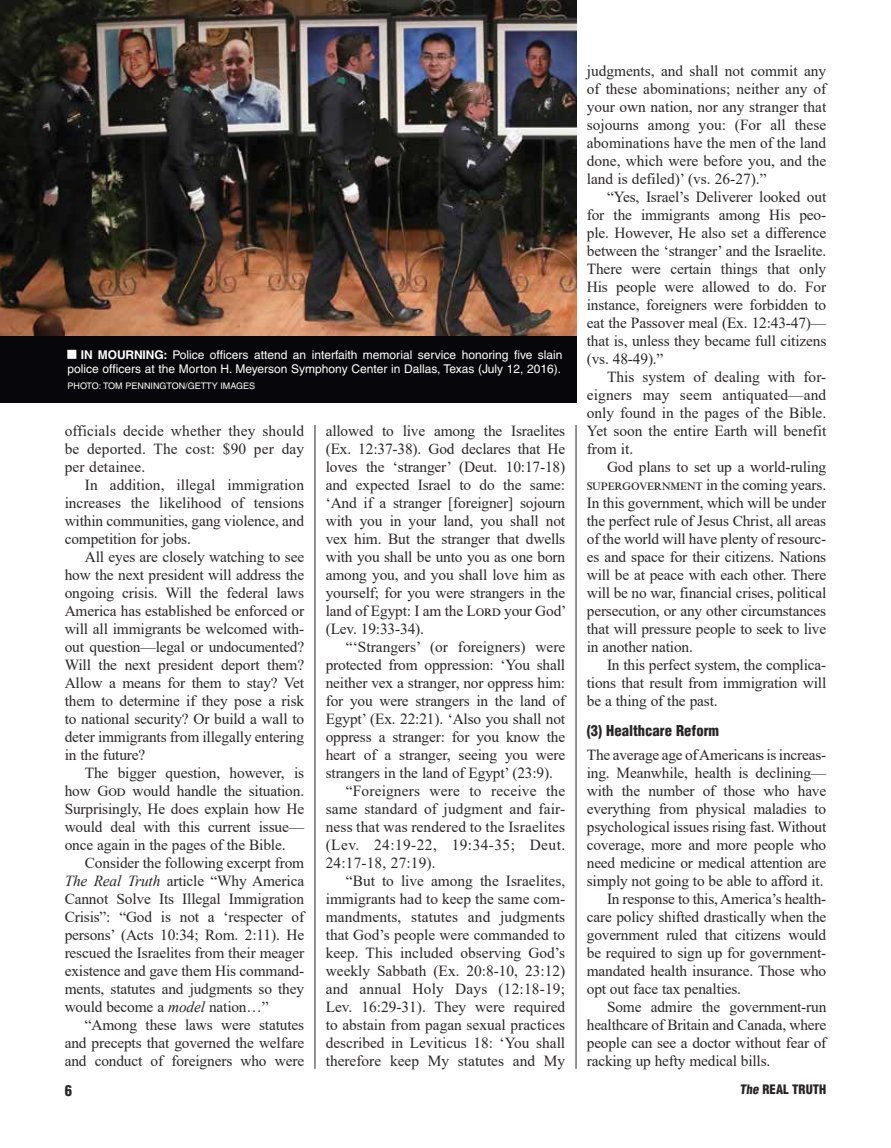
<style>
.page{position:relative;width:891px;height:1148px;background:#fff}
.page>*{position:absolute;margin:0;border:0;box-sizing:border-box;transform-origin:0 0}
.t1{font:15.3px/18px "Times New Roman";letter-spacing:-.01em;color:#282526;text-align:justify}
.t2{font:15.3px "Times New Roman";letter-spacing:.01em;color:#282526}
.t3{font:15.3px "Times New Roman";letter-spacing:.03em;color:#282526}
.t4{font:900 condensed 14.7px "Helvetica";color:#282526}
.t5{font:900 condensed 12.75px "Helvetica";color:#282526}
.t6{font:12px/13.5px "Helvetica";color:#fff;text-align:right}
.t7{font:9px "Helvetica";color:#fff}
.s1{font-weight:700}
.s2{font-style:italic}
</style>
<div class="page">
<hr style="left:315px;top:425px;width:1px;height:643px;background:#282526">
<hr style="left:576px;top:425px;width:1px;height:643px;background:#282526">
<img style="left:0;top:0;width:576px;height:337px">
<div style="left:0;top:337px;width:576px;height:66px;background:#07070b"></div>
<p class="t6" style="left:68px;top:348px;width:497px"><span class="s1">IN MOURNING:</span> Police officers attend an interfaith memorial service honoring five slain police officers at the Morton H. Meyerson Symphony Center in Dallas, Texas (July 12, 2016).</p>
<p class="t7" style="left:68px;top:381px;width:189px">PHOTO: TOM PENNINGTON/GETTY IMAGES</p>
<p class="t1" style="left:65px;top:421px;width:241px">officials decide whether they should be deported. The cost: $90 per day per detainee.</p>
<p class="t1" style="left:65px;top:475px;width:241px;text-indent:20px">In addition, illegal immigration increases the likelihood of tensions within communities, gang violence, and competition for jobs.</p>
<p class="t1" style="left:65px;top:547px;width:241px;text-indent:20px">All eyes are closely watching to see how the next president will address the ongoing crisis. Will the federal laws America has established be enforced or will all immigrants be welcomed with&shy;out question—legal or undocumented?<br>Will the next president deport them?<br>Allow a means for them to stay? Vet them to determine if they pose a risk to national security? Or build a wall to deter immigrants from illegally entering in the future?</p>
<p class="t1" style="left:65px;top:763px;width:241px;text-indent:20px">The bigger question, however, is how God would handle the situation.<br>Surprisingly, He does explain how He would deal with this current issue— once again in the pages of the Bible.</p>
<p class="t1" style="left:65px;top:853px;width:241px;text-indent:20px">Consider the following excerpt from <span class="s2">The Real Truth</span> article “Why America Cannot Solve Its Illegal Immigration Crisis”: “God is not a ‘respecter of persons’ (Acts 10:34; Rom. 2:11). He rescued the Israelites from their meager existence and gave them His command&shy;ments, statutes and judgments so they would become a <span class="s2">model</span> nation…”</p>
<p class="t1" style="left:65px;top:1015px;width:241px;text-indent:20px">“Among these laws were statutes and precepts that governed the welfare and conduct of foreigners who were</p>
<p class="t1" style="left:326px;top:421px;width:242px">allowed to live among the Israelites (Ex. 12:37-38). God declares that He loves the ‘stranger’ (Deut. 10:17-18) and expected Israel to do the same: ‘And if a stranger [foreigner] sojourn with you in your land, you shall not vex him. But the stranger that dwells with you shall be unto you as one born among you, and you shall love him as yourself; for you were strangers in the land of Egypt: I am the Lord your God’ (Lev. 19:33-34).</p>
<p class="t1" style="left:346px;top:637px;width:221px">“‘Strangers’ (or foreigners) were</p>
<p class="t1" style="left:326px;top:655px;width:241px">protected from oppression: ‘You shall</p>
<p class="t1" style="left:326px;top:673px;width:241px">neither vex a stranger, nor oppress him:</p>
<p class="t1" style="left:326px;top:691px;width:241px">for you were strangers in the land of</p>
<p class="t1" style="left:326px;top:709px;width:241px">Egypt’ (Ex. 22:21). ‘Also you shall not</p>
<p class="t1" style="left:326px;top:727px;width:241px">oppress a stranger: for you know the</p>
<p class="t1" style="left:326px;top:745px;width:241px">heart of a stranger, seeing you were</p>
<p class="t1" style="left:326px;top:763px;width:229px">strangers in the land of Egypt’ (23:9).</p>
<p class="t2" style="left:346px;top:780px;width:221px">“Foreigners were to receive the</p>
<p class="t2" style="left:326px;top:798px;width:241px">same standard of judgment and fair-</p>
<p class="t2" style="left:326px;top:816px;width:241px">ness that was rendered to the Israelites</p>
<p class="t3" style="left:326px;top:834px;width:241px">(Lev. 24:19-22, 19:34-35; Deut.</p>
<p class="t1" style="left:326px;top:853px;width:112px">24:17-18, 27:19).</p>
<p class="t1" style="left:346px;top:871px;width:221px">“But to live among the Israelites,</p>
<p class="t1" style="left:326px;top:889px;width:241px">immigrants had to keep the same com-</p>
<p class="t1" style="left:326px;top:907px;width:241px">mandments, statutes and judgments</p>
<p class="t1" style="left:326px;top:925px;width:241px">that God’s people were commanded to</p>
<p class="t1" style="left:326px;top:943px;width:241px">keep. This included observing God’s</p>
<p class="t1" style="left:326px;top:961px;width:241px">weekly Sabbath (Ex. 20:8-10, 23:12)</p>
<p class="t2" style="left:326px;top:977px;width:241px">and annual Holy Days (12:18-19;</p>
<p class="t1" style="left:326px;top:997px;width:241px">Lev. 16:29-31). They were required</p>
<p class="t1" style="left:326px;top:1015px;width:241px">to abstain from pagan sexual practices</p>
<p class="t1" style="left:326px;top:1033px;width:241px">described in Leviticus 18: ‘You shall</p>
<p class="t1" style="left:326px;top:1051px;width:241px">therefore keep My statutes and My</p>
<p class="t1" style="left:587px;top:62px;width:241px">judgments, and shall not commit any of these abominations; neither any of your own nation, nor any stranger that sojourns among you: (For all these abominations have the men of the land done, which were before you, and the land is defiled)’ (vs. 26-27).”</p>
<p class="t1" style="left:587px;top:188px;width:241px;text-indent:20px">“Yes, Israel’s Deliverer looked out for the immigrants among His peo&shy;ple. However, He also set a difference between the ‘stranger’ and the Israelite.<br>There were certain things that only His people were allowed to do. For instance, foreigners were forbidden to eat the Passover meal (Ex. 12:43-47)— that is, unless they became full citizens (vs. 48-49).”</p>
<p class="t1" style="left:587px;top:367px;width:241px;text-indent:20px">This system of dealing with for&shy;eigners may seem antiquated—and only found in the pages of the Bible.<br>Yet soon the entire Earth will benefit from it.</p>
<p class="t1" style="left:587px;top:457px;width:241px;text-indent:20px">God plans to set up a world-ruling supergovernment in the coming years.<br>In this government, which will be under the perfect rule of Jesus Christ, all areas of the world will have plenty of resourc&shy;es and space for their citizens. Nations will be at peace with each other. There will be no war, financial crises, political persecution, or any other circumstances that will pressure people to seek to live in another nation.</p>
<p class="t1" style="left:587px;top:655px;width:241px;text-indent:20px">In this perfect system, the complica&shy;tions that result from immigration will be a thing of the past.</p>
<p class="t4" style="left:587px;top:721px;width:134px">(3) Healthcare Reform</p>
<p class="t1" style="left:587px;top:745px;width:241px">The average age of Americans is increas-</p>
<p class="t1" style="left:587px;top:763px;width:241px">ing. Meanwhile, health is declining—</p>
<p class="t1" style="left:587px;top:781px;width:241px">with the number of those who have</p>
<p class="t1" style="left:587px;top:799px;width:241px">everything from physical maladies to</p>
<p class="t1" style="left:587px;top:817px;width:241px">psychological issues rising fast. Without</p>
<p class="t1" style="left:587px;top:835px;width:241px">coverage, more and more people who</p>
<p class="t1" style="left:587px;top:853px;width:241px">need medicine or medical attention are</p>
<p class="t1" style="left:587px;top:871px;width:238px">simply not going to be able to afford it.</p>
<p class="t1" style="left:607px;top:889px;width:221px">In response to this, America’s health-</p>
<p class="t1" style="left:587px;top:907px;width:241px">care policy shifted drastically when the</p>
<p class="t1" style="left:587px;top:925px;width:241px">government ruled that citizens would</p>
<p class="t1" style="left:587px;top:943px;width:241px">be required to sign up for government-</p>
<p class="t1" style="left:587px;top:961px;width:241px">mandated health insurance. Those who</p>
<p class="t1" style="left:587px;top:979px;width:156px">opt out face tax penalties.</p>
<p class="t1" style="left:607px;top:997px;width:221px">Some admire the government-run</p>
<p class="t1" style="left:587px;top:1015px;width:241px">healthcare of Britain and Canada, where</p>
<p class="t1" style="left:587px;top:1033px;width:241px">people can see a doctor without fear of</p>
<p class="t1" style="left:587px;top:1051px;width:185px">racking up hefty medical bills.</p>
<p class="t4" style="left:65px;top:1080px;width:9px">6</p>
<p class="t5" style="left:740px;top:1081px;width:88px">The REAL TRUTH</p>
</div>
